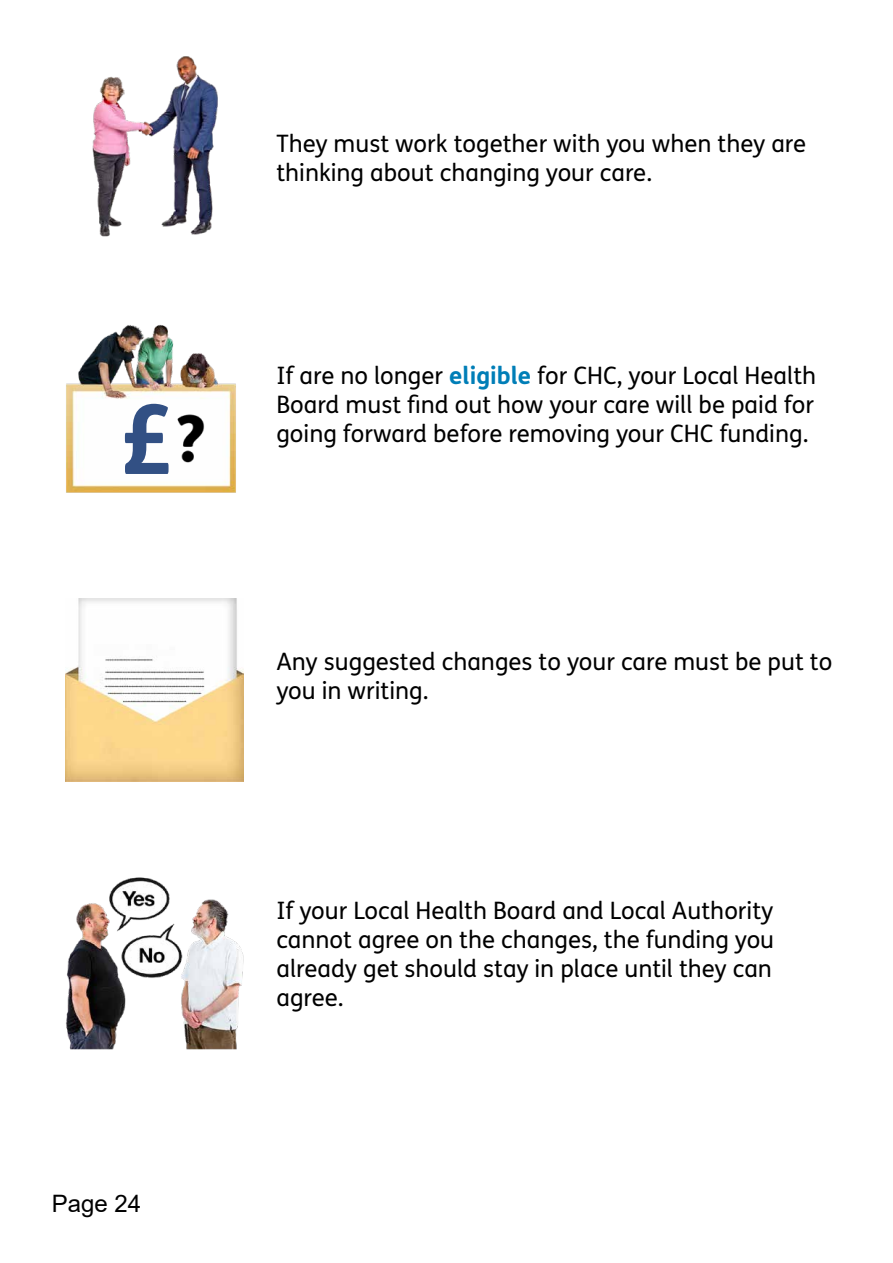
<style>
.page{position:relative;width:893px;height:1263px;background:#fff}
.page>*{position:absolute;margin:0;border:0;box-sizing:border-box;transform-origin:0 0}
.t1{font:700 96.15px "FS Me Pro";color:#325084}
.Bodytext{font:24px/28.8px "FS Me Pro";color:#000}
.t2{font:24px "Arial";color:#000}
.s1{font-weight:700;color:#007eb7}
</style>
<div class="page">
<img style="left:92px;top:56px;width:126px;height:181px">
<img style="left:66px;top:598px;width:177px;height:184px">
<img style="left:66px;top:877px;width:178px;height:173px">
<img style="left:66px;top:325px;width:170px;height:168px">
<img style="left:173px;top:413px;width:33px;height:52px">
<h1 class="t1" style="left:117px;top:365px;width:58px">£</h1>
<p class="t2" style="left:52px;top:1187px;width:91px">Page 24</p>
<p class="Bodytext" style="left:276px;top:129px;width:531px">They must work together with you when they are thinking about changing your care.</p>
<p class="Bodytext" style="left:276px;top:361px;width:541px;text-align:justify">If are no longer <span class="s1">eligible</span> for CHC, your Local Health Board must find out how your care will be paid for going forward before removing your CHC funding.</p>
<p class="Bodytext" style="left:276px;top:647px;width:557px">Any suggested changes to your care must be put to you in writing.</p>
<p class="Bodytext" style="left:276px;top:896px;width:499px;text-align:justify">If your Local Health Board and Local Authority cannot agree on the changes, the funding you already get should stay in place until they can agree.</p>
</div>
